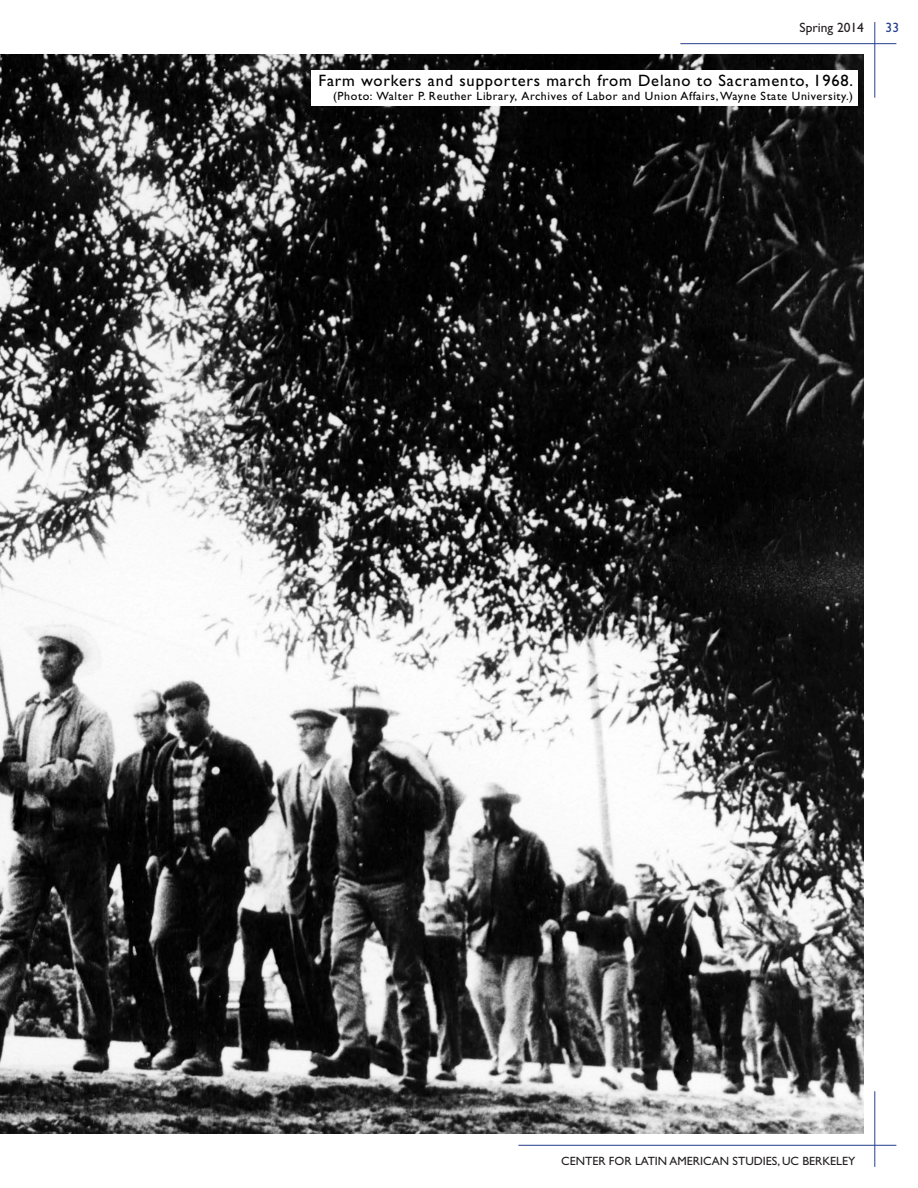
<style>
.page{position:relative;width:918px;height:1188px;background:#fff}
.page>*{position:absolute;margin:0;border:0;box-sizing:border-box;transform-origin:0 0}
.t1{font:16.5px "Gill Sans";letter-spacing:.05em;color:#000}
.t2{font:13.5px "Gill Sans";color:#231f20}
.t3{font:13.5px "Gill Sans";color:#253f8e}
.t4{font:12px "Gill Sans";letter-spacing:.05em;color:#000}
.t5{font:12px "Gill Sans";color:#231f20}
</style>
<div class="page">
<hr style="left:518px;top:1145px;width:378px;height:1px;background:#253f8e">
<hr style="left:874px;top:1091px;width:1px;height:76px;background:#253f8e">
<hr style="left:680px;top:43px;width:216px;height:1px;background:#253f8e">
<hr style="left:874px;top:22px;width:1px;height:76px;background:#253f8e">
<img style="left:0;top:54px;width:864px;height:1080px">
<div style="left:311px;top:70px;width:547px;height:36px;background:#fff"></div>
<p class="t2" style="left:799px;top:20px;width:66px">Spring 2014</p>
<p class="t3" style="left:886px;top:20px;width:15px">33</p>
<p class="t1" style="left:319px;top:71px;width:536px">Farm workers and supporters march from Delano to Sacramento, 1968.</p>
<p class="t4" style="left:333px;top:89px;width:522px">(Photo: Walter P. Reuther Library, Archives of Labor and Union Affairs, Wayne State University.)</p>
<p class="t5" style="left:561px;top:1154px;width:296px">CENTER FOR LATIN AMERICAN STUDIES, UC BERKELEY</p>
</div>
